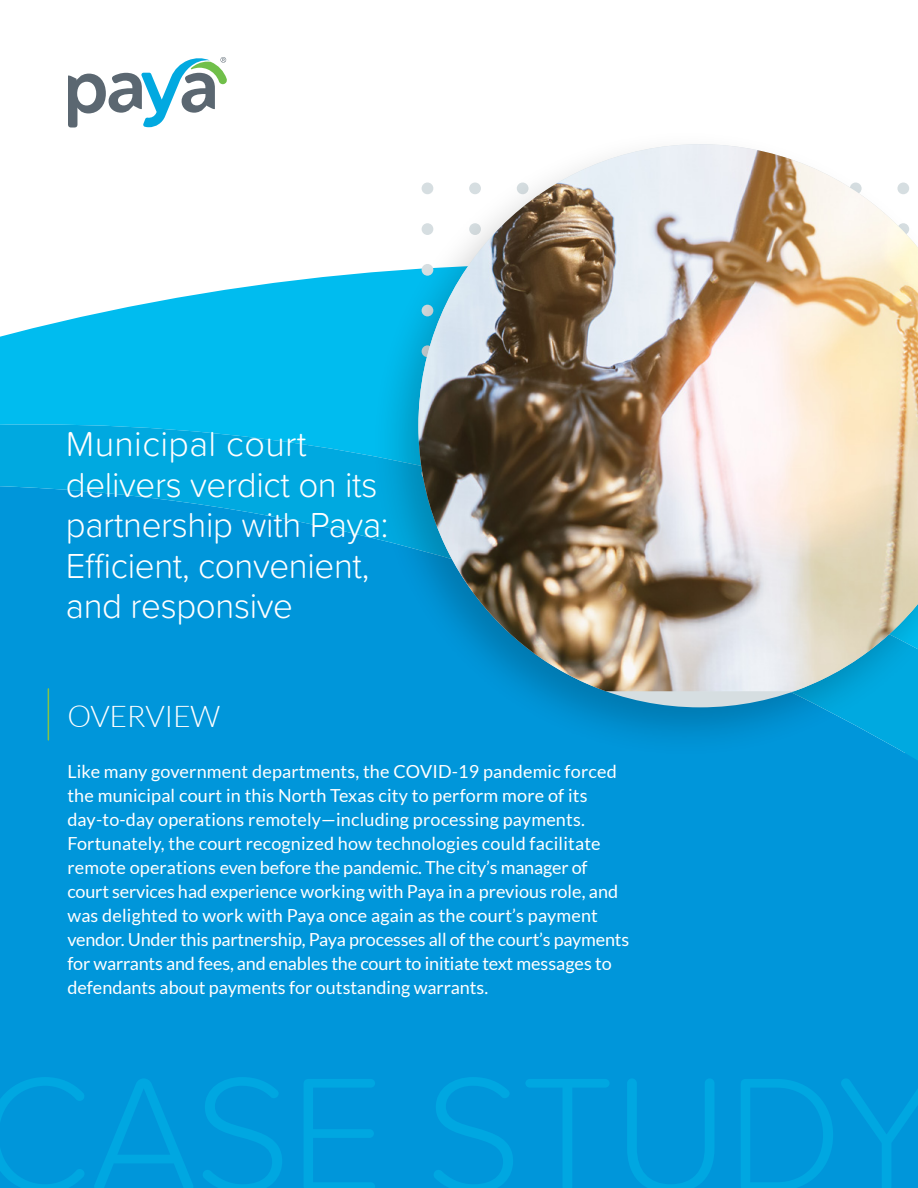
<style>
.page{position:relative;width:918px;height:1188px;background:#fff}
.page>*{position:absolute;margin:0;border:0;box-sizing:border-box;transform-origin:0 0}
.t1{font:300 36px/40.5px "Proxima Soft";letter-spacing:-.01em;color:#fff}
.t2{font:300 30px "Lato";letter-spacing:-.01em;color:#fff}
.t3{font:18px/24px "Lato";color:#fff}
</style>
<div class="page">
<svg style="left:0;top:272px;width:371px;height:107px;fill:#00bcef"></svg>
<div style="left:0;top:900px;width:918px;height:288px;background:#0096da"></div>
<svg style="left:0;top:379px;width:918px;height:521px;background:#009adc"></svg>
<div style="left:371px;top:128px;width:547px;height:632px;background:#000;opacity:.2"></div>
<svg style="left:418px;top:691px;width:500px;height:16px;background:#37a6d4"></svg>
<img style="left:418px;top:144px;width:500px;height:547px">
<svg style="left:68px;top:57px;width:159px;height:71px"></svg>
<hr style="left:48px;top:689px;width:1px;height:51px;background:#85c446">
<h1 class="t1" style="left:66px;top:422px;width:324px">Municipal court delivers verdict on its partnership with Paya:<br>Efficient, convenient, and responsive</h1>
<h2 class="t2" style="left:67px;top:700px;width:154px">OVERVIEW</h2>
<p class="t3" style="left:67px;top:759px;width:563px">Like many government departments, the COVID-19 pandemic forced the municipal court in this North Texas city to perform more of its day-to-day operations remotely—including processing payments.<br>Fortunately, the court recognized how technologies could facilitate remote operations even before the pandemic. The city’s manager of court services had experience working with Paya in a previous role, and was delighted to work with Paya once again as the court’s payment vendor. Under this partnership, Paya processes all of the court’s payments for warrants and fees, and enables the court to initiate text messages to defendants about payments for outstanding warrants.</p>
</div>
